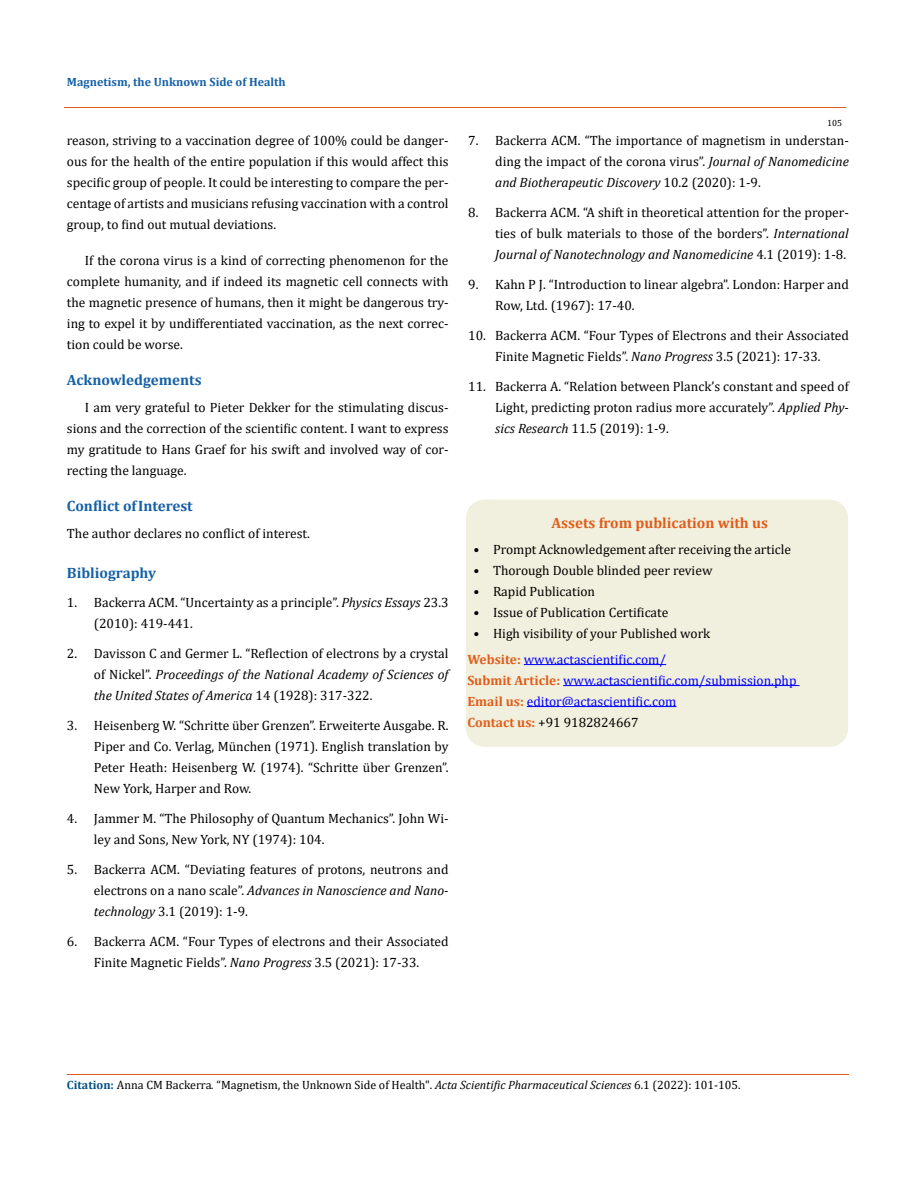
<style>
.page{position:relative;width:917px;height:1188px;background:#fff}
.page>*{position:absolute;margin:0;border:0;box-sizing:border-box;transform-origin:0 0}
.t1{font:700 15px "Cambria";color:#1560a6}
.t2{font:700 15px "Cambria";color:#e05d1a}
.t3{font:13.5px/21px "Cambria";color:#000;text-align:justify}
.t4{font:13.5px/21px "Cambria";color:#00f}
.t5{font:12px "Cambria";color:#000}
.t6{font:700 12px "Cambria";color:#1560a6}
.t7{font:9px "Cambria";color:#000}
.s1{font-style:italic}
.s2{font-weight:700;color:#e05d1a}
.s3{color:#000}
.s4{font-weight:700;color:#035089}
</style>
<div class="page">
<div style="left:466px;top:500px;width:381px;height:246px;background:#f1f0de;border-radius:18px"></div>
<div style="left:466px;top:500px;width:382px;height:247px;border:2px solid #f1f0de;border-radius:18px"></div>
<hr style="left:524px;top:664px;width:142px;height:1px;background:#00f">
<hr style="left:563px;top:685px;width:236px;height:1px;background:#00f">
<hr style="left:527px;top:706px;width:149px;height:1px;background:#00f">
<hr style="left:64px;top:108px;width:781px;height:1px;background:#e05d1a">
<hr style="left:67px;top:1074px;width:781px;height:1px;background:#e05d1a">
<p class="t6" style="left:67px;top:73px;width:220px">Magnetism, the Unknown Side of Health</p>
<p class="t3" style="left:67px;top:130px;width:383px">reason, striving to a vaccination degree of 100% could be danger&shy;ous for the health of the entire population if this would affect this specific group of people. It could be interesting to compare the per&shy;centage of artists and musicians refusing vaccination with a control group, to find out mutual deviations.</p>
<p class="t3" style="left:67px;top:250px;width:383px;text-indent:18px">If the corona virus is a kind of correcting phenomenon for the complete humanity, and if indeed its magnetic cell connects with the magnetic presence of humans, then it might be dangerous try&shy;ing to expel it by undifferentiated vaccination, as the next correc&shy;tion could be worse.</p>
<p class="t1" style="left:67px;top:370px;width:136px">Acknowledgements</p>
<p class="t3" style="left:67px;top:397px;width:383px;text-indent:18px">I am very grateful to Pieter Dekker for the stimulating discus&shy;sions and the correction of the scientific content. I want to express my gratitude to Hans Graef for his swift and involved way of cor&shy;recting the language.</p>
<p class="t1" style="left:67px;top:496px;width:127px">Conflict of Interest</p>
<p class="t3" style="left:67px;top:523px;width:244px">The author declares no conflict of interest.</p>
<p class="t1" style="left:67px;top:562px;width:91px">Bibliography</p>
<p class="t3" style="left:94px;top:592px;width:356px;text-indent:-27px">1. Backerra ACM. “Uncertainty as a principle”. <span class="s1">Physics Essays</span> 23.3 (2010): 419-441.</p>
<p class="t3" style="left:94px;top:643px;width:356px;text-indent:-27px">2. Davisson C and Germer L. “Reflection of electrons by a crystal of Nickel”. <span class="s1">Proceedings of the National Academy of Sciences of the United States of America</span> 14 (1928): 317-322.</p>
<p class="t3" style="left:94px;top:715px;width:356px;text-indent:-27px">3. Heisenberg W. “Schritte über Grenzen”. Erweiterte Ausgabe. R.<br>Piper and Co. Verlag, München (1971). English translation by Peter Heath: Heisenberg W. (1974). “Schritte über Grenzen”.<br>New York, Harper and Row.</p>
<p class="t3" style="left:94px;top:808px;width:356px;text-indent:-27px">4. Jammer M. “The Philosophy of Quantum Mechanics”. John Wi&shy;ley and Sons, New York, NY (1974): 104.</p>
<p class="t3" style="left:94px;top:859px;width:356px;text-indent:-27px">5. Backerra ACM. “Deviating features of protons, neutrons and electrons on a nano scale”. <span class="s1">Advances in Nanoscience and Nano&shy;technology</span> 3.1 (2019): 1-9.</p>
<p class="t3" style="left:67px;top:931px;width:383px;text-align:center">6. Backerra ACM. “Four Types of electrons and their Associated<br>Finite Magnetic Fields”. <span class="s1">Nano Progress</span> 3.5 (2021): 17-33.</p>
<p class="t7" style="left:827px;top:118px;width:16px">105</p>
<p class="t3" style="left:495px;top:130px;width:355px;text-indent:-27px">7. Backerra ACM. “The importance of magnetism in understan&shy;ding the impact of the corona virus”. <span class="s1">Journal of Nanomedicine and Biotherapeutic Discovery</span> 10.2 (2020): 1-9.</p>
<p class="t3" style="left:495px;top:202px;width:355px;text-indent:-27px">8. Backerra ACM. “A shift in theoretical attention for the proper&shy;ties of bulk materials to those of the borders”. <span class="s1">International Journal of Nanotechnology and Nanomedicine</span> 4.1 (2019): 1-8.</p>
<p class="t3" style="left:495px;top:274px;width:355px;text-indent:-27px">9. Kahn P J. “Introduction to linear algebra”. London: Harper and<br>Row, Ltd. (1967): 17-40.</p>
<p class="t3" style="left:468px;top:325px;width:382px;text-align:center">10. Backerra ACM. “Four Types of Electrons and their Associated<br>Finite Magnetic Fields”. <span class="s1">Nano Progress</span> 3.5 (2021): 17-33.</p>
<p class="t3" style="left:495px;top:376px;width:355px;text-indent:-27px">11. Backerra A. “Relation between Planck’s constant and speed of Light, predicting proton radius more accurately”. <span class="s1">Applied Phy&shy;sics Research</span> 11.5 (2019): 1-9.</p>
<p class="t2" style="left:551px;top:513px;width:218px">Assets from publication with us</p>
<p class="t3" style="left:473px;top:539px;width:319px">• Prompt Acknowledgement after receiving the article</p>
<p class="t3" style="left:473px;top:560px;width:240px">• Thorough Double blinded peer review</p>
<p class="t3" style="left:473px;top:581px;width:123px">• Rapid Publication</p>
<p class="t3" style="left:473px;top:602px;width:196px">• Issue of Publication Certificate</p>
<p class="t3" style="left:473px;top:623px;width:238px">• High visibility of your Published work</p>
<p class="t4" style="left:467px;top:649px;width:330px"><span class="s2">Website:</span> www.actascientific.com/<br><span class="s2">Submit Article:</span> www.actascientific.com/submission.php <span class="s2">Email us:</span> editor@actascientific.com<br><span class="s2">Contact us:</span> <span class="s3">+91 9182824667</span></p>
<p class="t5" style="left:67px;top:1078px;width:675px"><span class="s4">Citation:</span> Anna CM Backerra<span class="s1">.</span> “Magnetism, the Unknown Side of Health". <span class="s1">Acta Scientific Pharmaceutical Sciences</span> 6.1 (2022): 101-105.</p>
</div>
